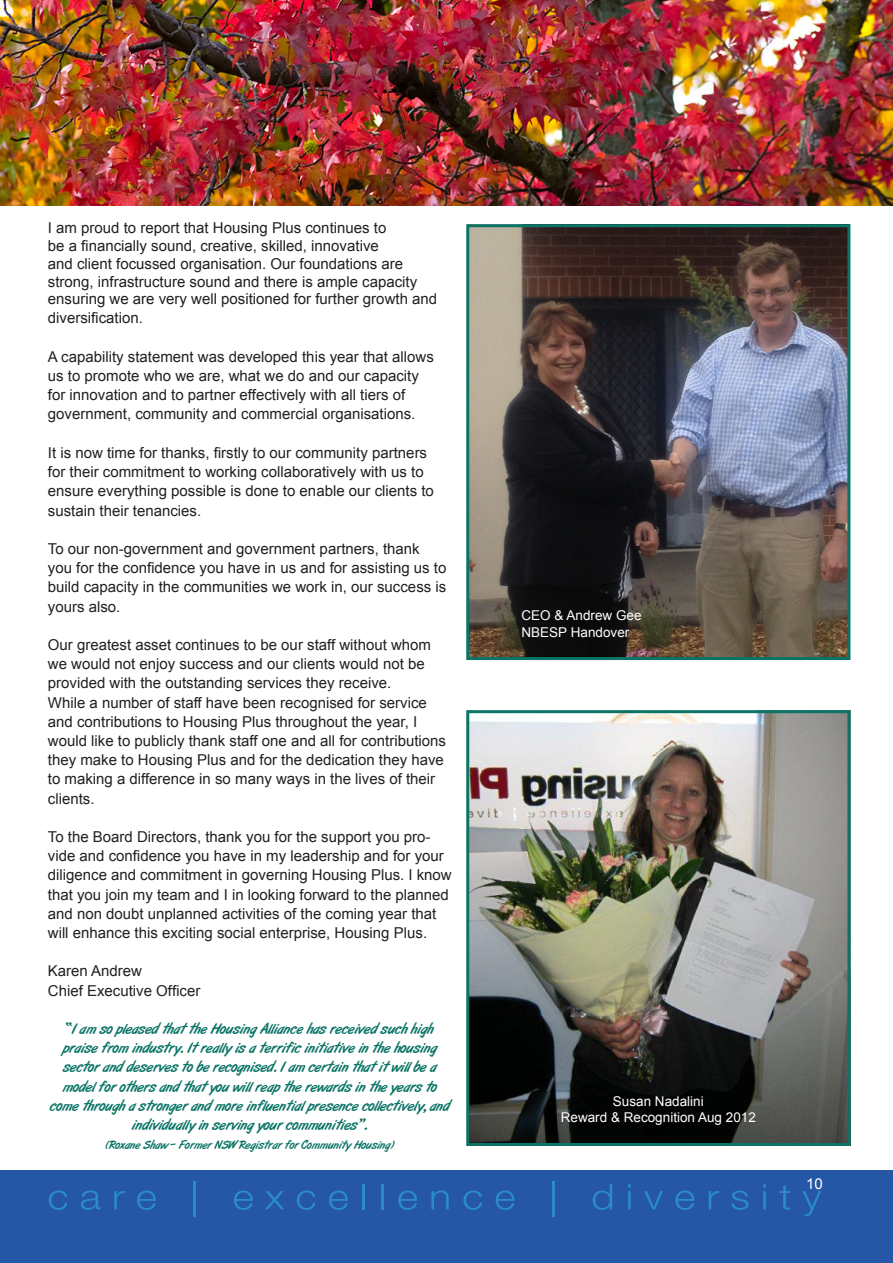
<style>
.page{position:relative;width:893px;height:1263px;background:#fff}
.page>*{position:absolute;margin:0;border:0;box-sizing:border-box;transform-origin:0 0}
.t1{font:15px/19.2px "Arial";color:#231f20}
.t2{font:15px/19.2px "Art Brush";color:#0b7466;text-align:center}
.t3{font:15px "Arial";color:#fff}
.t4{font:13.5px "Arial";color:#fff}
.t5{font:12px "Art Brush";color:#0b7466}
</style>
<div class="page">
<div style="left:0;top:1171px;width:893px;height:92px;background:#2656a6"></div>
<svg style="left:49px;top:1190px;width:18px;height:20px"></svg>
<svg style="left:81px;top:1190px;width:19px;height:20px"></svg>
<svg style="left:114px;top:1191px;width:11px;height:18px"></svg>
<svg style="left:137px;top:1190px;width:19px;height:20px"></svg>
<hr style="left:194px;top:1181px;width:2px;height:36px;background:#2ebfed">
<svg style="left:234px;top:1190px;width:19px;height:20px"></svg>
<svg style="left:265px;top:1191px;width:19px;height:18px"></svg>
<svg style="left:297px;top:1190px;width:18px;height:20px"></svg>
<svg style="left:329px;top:1190px;width:19px;height:20px"></svg>
<hr style="left:362px;top:1184px;width:3px;height:25px;background:#2ebfed">
<hr style="left:381px;top:1184px;width:2px;height:25px;background:#2ebfed">
<svg style="left:398px;top:1190px;width:19px;height:20px"></svg>
<svg style="left:431px;top:1190px;width:18px;height:19px"></svg>
<svg style="left:463px;top:1190px;width:19px;height:20px"></svg>
<svg style="left:496px;top:1190px;width:19px;height:20px"></svg>
<hr style="left:552px;top:1181px;width:2px;height:36px;background:#2ebfed">
<svg style="left:593px;top:1184px;width:19px;height:26px"></svg>
<svg style="left:628px;top:1184px;width:3px;height:4px"></svg>
<hr style="left:628px;top:1191px;width:3px;height:18px;background:#2ebfed">
<svg style="left:644px;top:1191px;width:19px;height:18px"></svg>
<svg style="left:675px;top:1190px;width:19px;height:20px"></svg>
<svg style="left:709px;top:1191px;width:10px;height:18px"></svg>
<svg style="left:731px;top:1190px;width:17px;height:20px"></svg>
<svg style="left:763px;top:1184px;width:3px;height:4px"></svg>
<hr style="left:763px;top:1191px;width:3px;height:18px;background:#2ebfed">
<svg style="left:779px;top:1185px;width:11px;height:24px"></svg>
<svg style="left:802px;top:1191px;width:19px;height:25px"></svg>
<img style="left:470px;top:714px;width:376px;height:428px">
<div style="left:466px;top:710px;width:384px;height:436px;border:3px solid #0b7466"></div>
<img style="left:470px;top:228px;width:376px;height:428px">
<div style="left:466px;top:224px;width:384px;height:436px;border:3px solid #0b7466"></div>
<img style="left:0;top:0;width:893px;height:206px">
<p class="t1" style="left:48px;top:219px;width:340px">I am proud to report that Housing Plus continues to</p>
<p class="t1" style="left:48px;top:236px;width:332px">be a financially sound, creative, skilled, innovative</p>
<p class="t1" style="left:48px;top:254px;width:357px">and client focussed organisation. Our foundations are</p>
<p class="t1" style="left:48px;top:272px;width:371px">strong, infrastructure sound and there is ample capacity</p>
<p class="t1" style="left:48px;top:290px;width:391px">ensuring we are very well positioned for further growth and</p>
<p class="t1" style="left:48px;top:309px;width:97px">diversification.</p>
<p class="t1" style="left:48px;top:347px;width:388px">A capability statement was developed this year that allows us to promote who we are, what we do and our capacity</p>
<p class="t1" style="left:48px;top:386px;width:359px">for innovation and to partner effectively with all tiers of</p>
<p class="t1" style="left:48px;top:405px;width:369px">government, community and commercial organisations.</p>
<p class="t1" style="left:48px;top:443px;width:388px">It is now time for thanks, firstly to our community partners for their commitment to working collaboratively with us to ensure everything possible is done to enable our clients to sustain their tenancies.</p>
<p class="t1" style="left:48px;top:539px;width:400px">To our non-government and government partners, thank you for the confidence you have in us and for assisting us to build capacity in the communities we work in, our success is yours also.</p>
<p class="t1" style="left:48px;top:635px;width:385px">Our greatest asset continues to be our staff without whom we would not enjoy success and our clients would not be provided with the outstanding services they receive.</p>
<p class="t1" style="left:48px;top:693px;width:400px">While a number of staff have been recognised for service and contributions to Housing Plus throughout the year, I would like to publicly thank staff one and all for contributions they make to Housing Plus and for the dedication they have to making a difference in so many ways in the lives of their clients.</p>
<p class="t1" style="left:48px;top:827px;width:405px">To the Board Directors, thank you for the support you pro&shy;vide and confidence you have in my leadership and for your diligence and commitment in governing Housing Plus. I know that you join my team and I in looking forward to the planned and non doubt unplanned activities of the coming year that will enhance this exciting social enterprise, Housing Plus.</p>
<p class="t1" style="left:48px;top:962px;width:96px">Karen Andrew</p>
<p class="t1" style="left:48px;top:981px;width:154px">Chief Executive Officer</p>
<p class="t2" style="left:50px;top:1019px;width:401px">“I am so pleased that the Housing Alliance has received such high praise from industry. It really is a terrific initiative in the housing sector and deserves to be recognised. I am certain that it will be a model for others and that you will reap the rewards in the years to come through a stronger and more influential presence collectively, and individually in serving your communities”.</p>
<p class="t5" style="left:106px;top:1138px;width:290px">(Roxane Shaw – Former NSW Registrar for Community Housing)</p>
<p class="t4" style="left:521px;top:607px;width:122px">CEO &amp; Andrew Gee</p>
<p class="t4" style="left:521px;top:623px;width:109px">NBESP Handover</p>
<p class="t4" style="left:613px;top:1092px;width:92px">Susan Nadalini</p>
<p class="t4" style="left:561px;top:1108px;width:197px">Reward &amp; Recognition Aug 2012</p>
<p class="t3" style="left:806px;top:1174px;width:18px">10</p>
</div>
